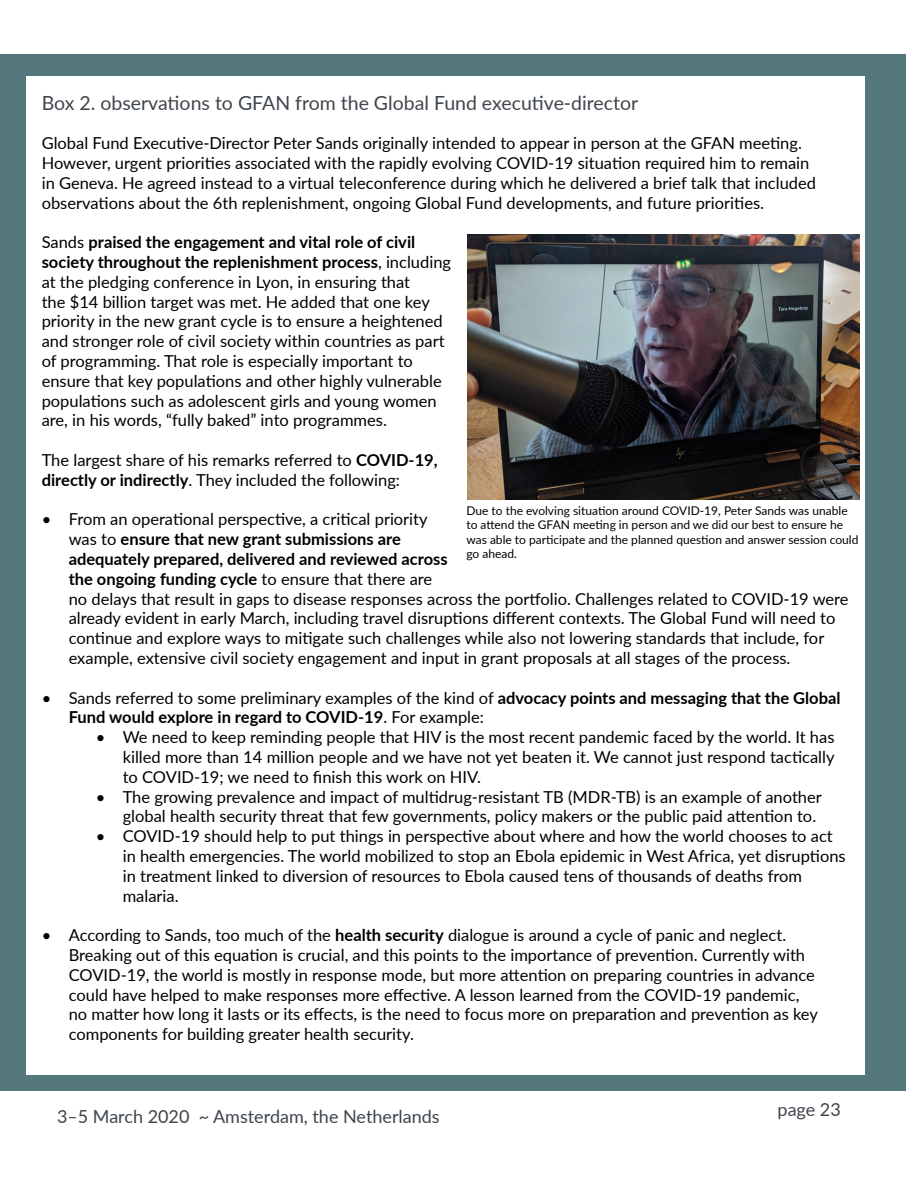
<style>
.page{position:relative;width:918px;height:1188px;background:#fff}
.page>*{position:absolute;margin:0;border:0;box-sizing:border-box;transform-origin:0 0}
.t1{font:19.5px "Lato";color:#3e454c}
.t2{font:18px "Lato";color:#3e454c}
.t3{font:16.5px/19.8px "Lato";color:#000}
.t4{font:700 16.5px/19.8px "Lato";color:#000}
.t5{font:12px/14.4px "Lato";color:#000}
.s1{font-weight:700}
.s2{font-weight:400}
</style>
<div class="page">
<div style="left:0;top:54px;width:905px;height:1037px;background:#55787c"></div>
<div style="left:26px;top:76px;width:839px;height:999px;background:#fff"></div>
<img style="left:467px;top:234px;width:392px;height:266px">
<p class="t1" style="left:42px;top:89px;width:598px">Box 2. observations to GFAN from the Global Fund executive-director</p>
<p class="t3" style="left:42px;top:133px;width:776px">Global Fund Executive-Director Peter Sands originally intended to appear in person at the GFAN meeting.<br>However, urgent priorities associated with the rapidly evolving COVID-19 situation required him to remain in Geneva. He agreed instead to a virtual teleconference during which he delivered a brief talk that included observations about the 6th replenishment, ongoing Global Fund developments, and future priorities.</p>
<p class="t3" style="left:42px;top:232px;width:411px">Sands <span class="s1">praised the engagement and vital role of civil society throughout the replenishment process</span>, including at the pledging conference in Lyon, in ensuring that<br>the $14 billion target was met. He added that one key priority in the new grant cycle is to ensure a heightened and stronger role of civil society within countries as part of programming. That role is especially important to ensure that key populations and other highly vulnerable populations such as adolescent girls and young women are, in his words, “fully baked” into programmes.</p>
<p class="t3" style="left:42px;top:449px;width:398px">The largest share of his remarks referred to <span class="s1">COVID-19, directly or indirectly</span>. They included the following:</p>
<p class="t3" style="left:69px;top:509px;width:781px;text-indent:-27px">• From an operational perspective, a critical priority<br>was to <span class="s1">ensure that new grant submissions are<br>adequately prepared, delivered and reviewed across<br>the ongoing funding cycle</span> to ensure that there are<br>no delays that result in gaps to disease responses across the portfolio. Challenges related to COVID-19 were already evident in early March, including travel disruptions different contexts. The Global Fund will need to continue and explore ways to mitigate such challenges while also not lowering standards that include, for example, extensive civil society engagement and input in grant proposals at all stages of the process.</p>
<p class="t4" style="left:69px;top:687px;width:773px;text-indent:-27px"><span class="s2">• Sands referred to some preliminary examples of the kind of</span> advocacy points and messaging that the Global<br>Fund would explore in regard to COVID-19<span class="s2">. For example:</span></p>
<p class="t3" style="left:123px;top:727px;width:713px;text-align:justify;text-indent:-27px">• We need to keep reminding people that HIV is the most recent pandemic faced by the world. It has killed more than 14 million people and we have not yet beaten it. We cannot just respond tactically to COVID-19; we need to finish this work on HIV.</p>
<p class="t3" style="left:123px;top:786px;width:701px;text-indent:-27px">• The growing prevalence and impact of multidrug-resistant TB (MDR-TB) is an example of another global health security threat that few governments, policy makers or the public paid attention to.</p>
<p class="t3" style="left:123px;top:826px;width:725px;text-indent:-27px">• COVID-19 should help to put things in perspective about where and how the world chooses to act in health emergencies. The world mobilized to stop an Ebola epidemic in West Africa, yet disruptions in treatment linked to diversion of resources to Ebola caused tens of thousands of deaths from malaria.</p>
<p class="t3" style="left:69px;top:925px;width:751px;text-indent:-27px">• According to Sands, too much of the <span class="s1">health security</span> dialogue is around a cycle of panic and neglect.<br>Breaking out of this equation is crucial, and this points to the importance of prevention. Currently with COVID-19, the world is mostly in response mode, but more attention on preparing countries in advance could have helped to make responses more effective. A lesson learned from the COVID-19 pandemic, no matter how long it lasts or its effects, is the need to focus more on preparation and prevention as key components for building greater health security.</p>
<p class="t5" style="left:466px;top:503px;width:394px">Due to the evolving situation around COVID-19, Peter Sands was unable to attend the GFAN meeting in person and we did our best to ensure he was able to participate and the planned question and answer session could go ahead.</p>
<p class="t2" style="left:57px;top:1103px;width:384px">3–5 March 2020 ~ Amsterdam, the Netherlands</p>
<p class="t2" style="left:778px;top:1097px;width:65px">page 23</p>
</div>
